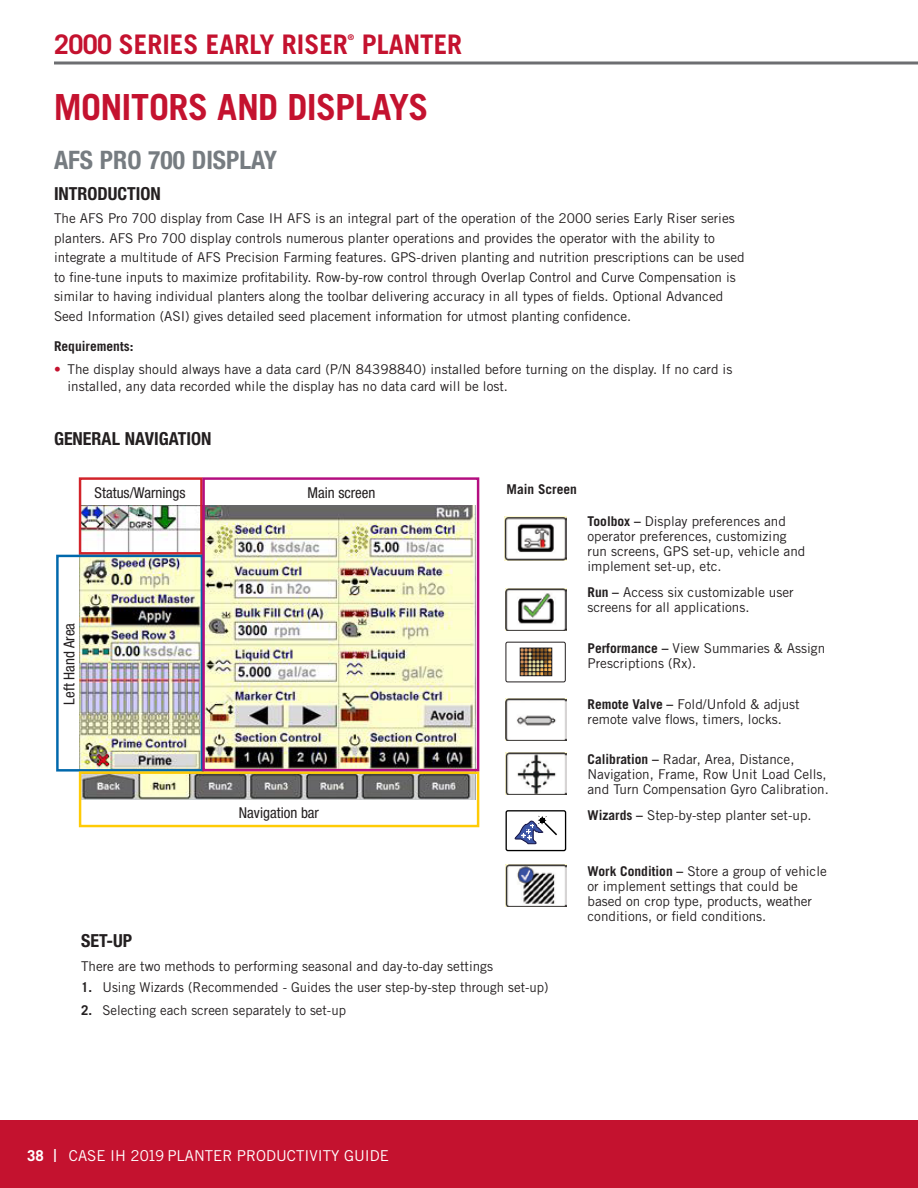
<style>
.page{position:relative;width:918px;height:1188px;background:#fff}
.page>*{position:absolute;margin:0;border:0;box-sizing:border-box;transform-origin:0 0}
.t1{font:700 36px "Trade Gothic LT Std";letter-spacing:-.02em;color:#c4122f}
.t2{font:700 27px "Trade Gothic LT Std";color:#c4122f}
.t3{font:700 condensed 25.5px "Helvetica Neue";color:#767c81}
.t4{font:700 condensed 18px "Helvetica Neue";color:#231f20}
.t5{font:condensed 15px "Helvetica Neue LT Std";color:#231f20}
.t6{font:15px "Trade Gothic LT Std";color:#fff}
.t7{font:13.5px/15px "Trade Gothic LT Std";color:#231f20}
.t8{font:700 13.5px "Trade Gothic LT Std";color:#231f20}
.t9{font:700 7.8px "Trade Gothic LT Std";color:#c4122f}
.s1{color:#c4122f}
.s2{font-weight:700}
.s3{font-size:18px}
</style>
<div class="page">
<div style="left:0;top:1120px;width:918px;height:68px;background:#c4122f"></div>
<hr style="left:54px;top:62px;width:864px;height:2px;background:#6d6e71">
<img style="left:80px;top:505px;width:395px;height:295px">
<div style="left:79px;top:477px;width:124px;height:78px;border:2px solid #d2232a"></div>
<div style="left:56px;top:555px;width:147px;height:217px;border:2px solid #0068ac"></div>
<div style="left:79px;top:771px;width:400px;height:56px;border:2px solid #ffcb05"></div>
<div style="left:202px;top:477px;width:277px;height:294px;border:2px solid #b40e80"></div>
<img style="left:505px;top:517px;width:62px;height:43px">
<img style="left:505px;top:588px;width:62px;height:42px">
<img style="left:505px;top:699px;width:61px;height:41px">
<div style="left:506px;top:810px;width:60px;height:41px;border:1px solid #000;border-radius:2px"></div>
<svg style="left:514px;top:816px;width:43px;height:28px"></svg>
<div style="left:505px;top:642px;width:61px;height:40px;border:1px solid #231f20;border-radius:2px"></div>
<svg style="left:519px;top:647px;width:34px;height:30px"></svg>
<img style="left:505px;top:753px;width:62px;height:41px">
<img style="left:505px;top:865px;width:62px;height:42px">
<h2 class="t2" style="left:54px;top:28px;width:295px">2000 SERIES EARLY RISER</h2>
<p class="t9" style="left:348px;top:33px;width:8px">®</p>
<h2 class="t2" style="left:362px;top:28px;width:102px">PLANTER</h2>
<h1 class="t1" style="left:54px;top:86px;width:376px">MONITORS AND DISPLAYS</h1>
<h3 class="t3" style="left:54px;top:144px;width:225px">AFS PRO 700 DISPLAY</h3>
<h3 class="t4" style="left:54px;top:182px;width:108px">INTRODUCTION</h3>
<p class="t7" style="left:54px;top:209px;width:692px;line-height:19.5px">The AFS Pro 700 display from Case IH AFS is an integral part of the operation of the 2000 series Early Riser series planters. AFS Pro 700 display controls numerous planter operations and provides the operator with the ability to integrate a multitude of AFS Precision Farming features. GPS-driven planting and nutrition prescriptions can be used to fine-tune inputs to maximize profitability. Row-by-row control through Overlap Control and Curve Compensation is similar to having individual planters along the toolbar delivering accuracy in all types of fields. Optional Advanced Seed Information (ASI) gives detailed seed placement information for utmost planting confidence.</p>
<p class="t8" style="left:54px;top:338px;width:81px">Requirements:</p>
<p class="t7" style="left:68px;top:361px;width:666px;line-height:16.5px;text-indent:-14px"><span class="s1">•</span> The display should always have a data card (P/N 84398840) installed before turning on the display. If no card is installed, any data recorded while the display has no data card will be lost.</p>
<h3 class="t4" style="left:54px;top:428px;width:159px">GENERAL NAVIGATION</h3>
<p class="t5" style="left:95px;top:485px;width:92px">Status/Warnings</p>
<p class="t5" style="left:308px;top:484px;width:70px">Main screen</p>
<p class="t5" style="left:60px;top:705px;width:83px;rotate:-90deg">Left Hand Area</p>
<p class="t5" style="left:239px;top:804px;width:82px">Navigation bar</p>
<p class="t8" style="left:507px;top:480px;width:72px">Main Screen</p>
<p class="t7" style="left:588px;top:514px;width:219px"><span class="s2">Toolbox –</span> Display preferences and operator preferences, customizing run screens, GPS set-up, vehicle and implement set-up, etc.</p>
<p class="t7" style="left:588px;top:584px;width:208px"><span class="s2">Run –</span> Access six customizable user screens for all applications.</p>
<p class="t7" style="left:588px;top:640px;width:239px"><span class="s2">Performance –</span> View Summaries &amp; Assign<br>Prescriptions (Rx).</p>
<p class="t7" style="left:588px;top:696px;width:214px"><span class="s2">Remote Valve –</span> Fold/Unfold &amp; adjust remote valve flows, timers, locks.</p>
<p class="t7" style="left:588px;top:752px;width:243px"><span class="s2">Calibration –</span> Radar, Area, Distance,<br>Navigation, Frame, Row Unit Load Cells, and Turn Compensation Gyro Calibration.</p>
<p class="t7" style="left:588px;top:808px;width:226px"><span class="s2">Wizards –</span> Step-by-step planter set-up.</p>
<h3 class="t4" style="left:81px;top:930px;width:53px">SET-UP</h3>
<p class="t7" style="left:81px;top:959px;width:414px">There are two methods to performing seasonal and day-to-day settings</p>
<p class="t7" style="left:81px;top:979px;width:469px"><span class="s2">1.</span> Using Wizards (Recommended - Guides the user step-by-step through set-up)</p>
<p class="t7" style="left:81px;top:1002px;width:267px"><span class="s2">2.</span> Selecting each screen separately to set-up</p>
<p class="t7" style="left:588px;top:863px;width:241px"><span class="s2">Work Condition –</span> Store a group of vehicle or implement settings that could be based on crop type, products, weather conditions, or field conditions.</p>
<p class="t6" style="left:27px;top:1146px;width:364px"><span class="s2">38</span> <span class="s3">I</span> CASE IH 2019 PLANTER PRODUCTIVITY GUIDE</p>
</div>
